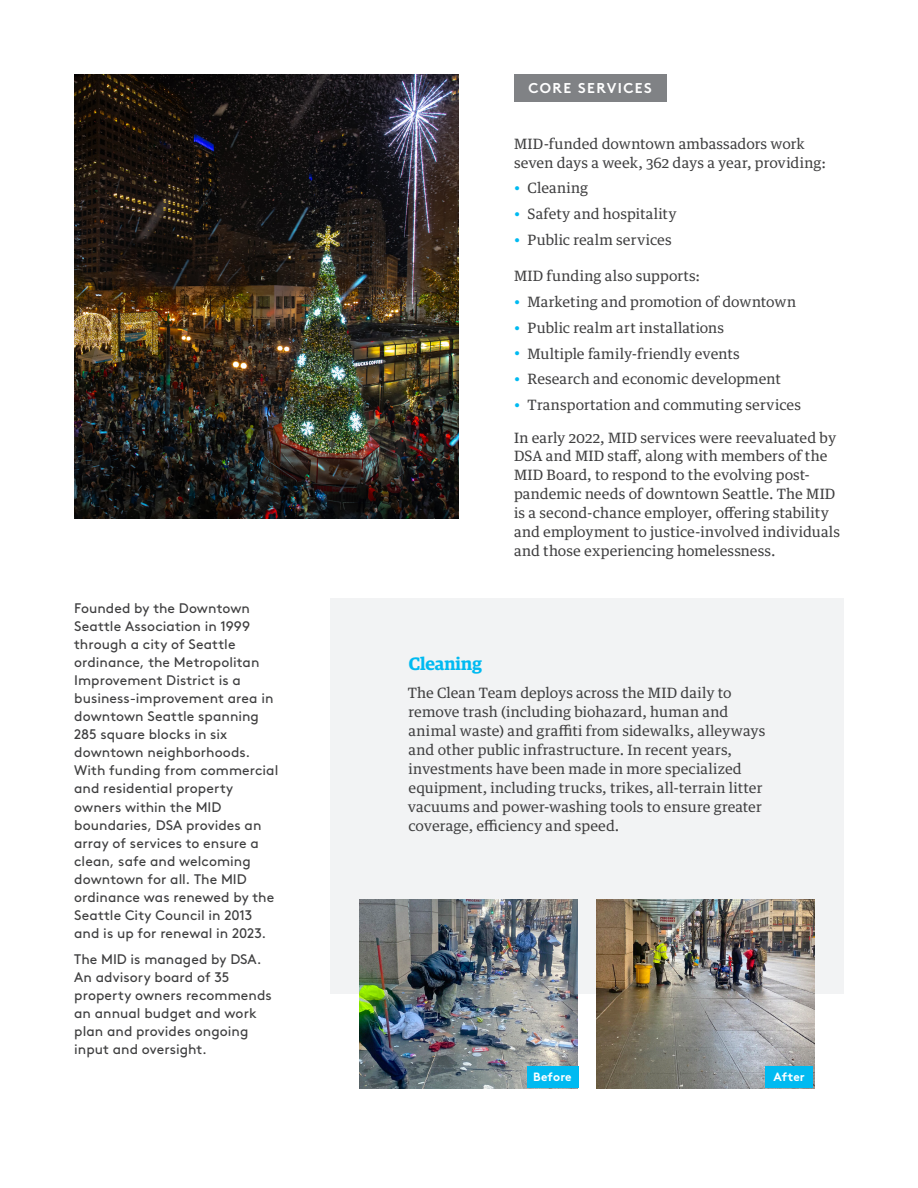
<style>
.page{position:relative;width:918px;height:1188px;background:#fff}
.page>*{position:absolute;margin:0;border:0;box-sizing:border-box;transform-origin:0 0}
.body{font:600 18px "Guardian Egyp";letter-spacing:-.005em;color:#00baf1}
.body-2{font:14.25px/18.9px "Guardian Text Egyp";letter-spacing:.005em;color:#3e3e3f}
.body-3{font:700 14.25px "Brown Std";letter-spacing:.1em;color:#fff}
.body-4{font:13.8px/18px "Brown Std";letter-spacing:.005em;color:#3e3e3f}
.body-5{font:700 12px "Brown Std";letter-spacing:.01em;color:#fff}
</style>
<div class="page">
<div style="left:514px;top:74px;width:152px;height:28px;background:#808285"></div>
<img style="left:74px;top:74px;width:385px;height:444px">
<div style="left:331px;top:598px;width:513px;height:396px;background:#f2f3f4"></div>
<img style="left:359px;top:900px;width:219px;height:188px">
<div style="left:527px;top:1066px;width:51px;height:22px;background:#00baf1"></div>
<img style="left:596px;top:900px;width:219px;height:188px">
<div style="left:765px;top:1066px;width:48px;height:22px;background:#00baf1"></div>
<p class="body-4" style="left:74px;top:599px;width:206px">Founded by the Downtown<br>Seattle Association in 1999 through a city of Seattle ordinance, the Metropolitan<br>Improvement District is a business-improvement area in downtown Seattle spanning<br>285 square blocks in six downtown neighborhoods.<br>With funding from commercial and residential property owners within the MID boundaries, DSA provides an array of services to ensure a clean, safe and welcoming downtown for all. The MID ordinance was renewed by the<br>Seattle City Council in 2013 and is up for renewal in 2023.</p>
<p class="body-4" style="left:74px;top:950px;width:199px">The MID is managed by DSA.<br>An advisory board of 35 property owners recommends an annual budget and work plan and provides ongoing input and oversight.</p>
<p class="body-3" style="left:528px;top:79px;width:125px">CORE SERVICES</p>
<p class="body-2" style="left:514px;top:133px;width:313px">MID-funded downtown ambassadors work seven days a week, 362 days a year, providing:</p>
<p class="body-2" style="left:514px;top:177px;width:76px"><sup>•</sup> Cleaning</p>
<p class="body-2" style="left:514px;top:203px;width:164px"><sup>•</sup> Safety and hospitality</p>
<p class="body-2" style="left:514px;top:229px;width:159px"><sup>•</sup> Public realm services</p>
<p class="body-2" style="left:514px;top:265px;width:188px">MID funding also supports:</p>
<p class="body-2" style="left:514px;top:291px;width:283px"><sup>•</sup> Marketing and promotion of downtown</p>
<p class="body-2" style="left:514px;top:317px;width:212px"><sup>•</sup> Public realm art installations</p>
<p class="body-2" style="left:514px;top:343px;width:227px"><sup>•</sup> Multiple family-friendly events</p>
<p class="body-2" style="left:514px;top:368px;width:268px"><sup>•</sup> Research and economic development</p>
<p class="body-2" style="left:514px;top:394px;width:288px"><sup>•</sup> Transportation and commuting services</p>
<p class="body-2" style="left:514px;top:427px;width:328px">In early 2022, MID services were reevaluated by DSA and MID staff, along with members of the MID Board, to respond to the evolving post&shy;pandemic needs of downtown Seattle. The MID is a second-chance employer, offering stability and employment to justice-involved individuals and those experiencing homelessness.</p>
<p class="body" style="left:409px;top:650px;width:75px">Cleaning</p>
<p class="body-2" style="left:408px;top:682px;width:359px">The Clean Team deploys across the MID daily to remove trash (including biohazard, human and animal waste) and graffiti from sidewalks, alleyways and other public infrastructure. In recent years, investments have been made in more specialized equipment, including trucks, trikes, all-terrain litter vacuums and power-washing tools to ensure greater coverage, efficiency and speed.</p>
<p class="body-5" style="left:533px;top:1069px;width:40px">Before</p>
<p class="body-5" style="left:774px;top:1069px;width:33px">After</p>
</div>
